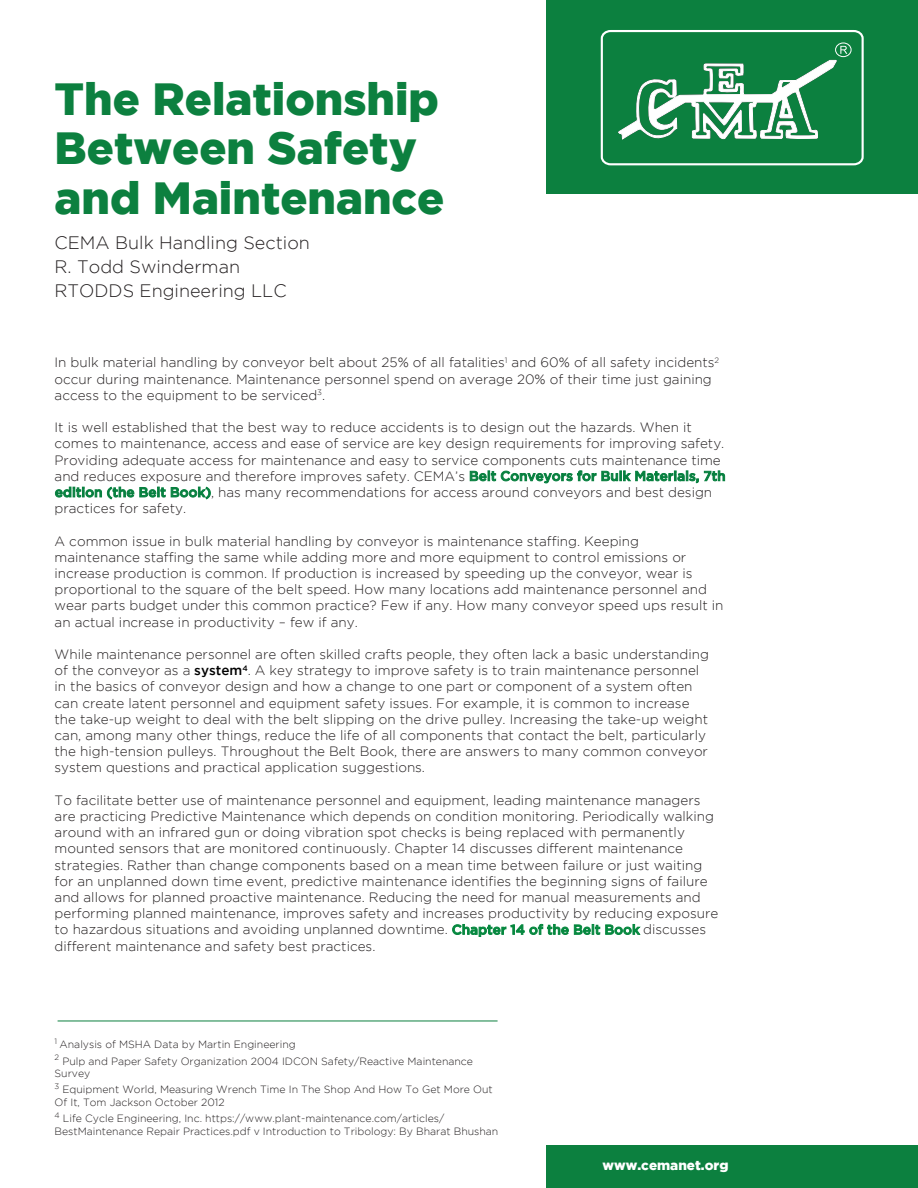
<style>
.page{position:relative;width:918px;height:1188px;background:#fff}
.page>*{position:absolute;margin:0;border:0;box-sizing:border-box;transform-origin:0 0}
.t1{font:900 45px/49.5px "Gotham";color:#0c803f}
.t2{font:300 18px/24px "Gotham";color:#231f20}
.t3{font:300 13.5px/16.2px "Gotham";color:#231f20}
.t4{font:900 13.5px "Gotham";color:#fff}
.t5{font:300 10.5px/16.2px "Gotham";color:#231f20}
.s1{font-weight:500;color:#07803f}
.s2{font-weight:500;color:#000}
.s3{font-weight:500;color:#06883f}
</style>
<div class="page">
<div style="left:547px;top:0;width:371px;height:193px;background:#0c803f"></div>
<hr style="left:58px;top:1021px;width:440px;height:1px;background:#0c803f">
<div style="left:547px;top:1146px;width:371px;height:42px;background:#0c803f"></div>
<svg style="left:601px;top:30px;width:263px;height:135px"></svg>
<h1 class="t1" style="left:55px;top:73px;width:391px">The Relationship<br>Between Safety and Maintenance</h1>
<h2 class="t2" style="left:55px;top:230px;width:257px">CEMA Bulk Handling Section<br>R. Todd Swinderman<br>RTODDS Engineering LLC</h2>
<p class="t3" style="left:55px;top:354px;width:666px">In bulk material handling by conveyor belt about 25% of all fatalities<sup>1</sup> and 60% of all safety incidents<sup>2 </sup>occur during maintenance. Maintenance personnel spend on average 20% of their time just gaining access to the equipment to be serviced<sup>3</sup>.</p>
<p class="t3" style="left:55px;top:419px;width:672px">It is well established that the best way to reduce accidents is to design out the hazards. When it comes to maintenance, access and ease of service are key design requirements for improving safety.<br>Providing adequate access for maintenance and easy to service components cuts maintenance time and reduces exposure and therefore improves safety. CEMA’s <span class="s1">Belt Conveyors for Bulk Materials, 7th edition (the Belt Book)</span>, has many recommendations for access around conveyors and best design practices for safety.</p>
<p class="t3" style="left:55px;top:533px;width:670px">A common issue in bulk material handling by conveyor is maintenance staffing. Keeping maintenance staffing the same while adding more and more equipment to control emissions or increase production is common. If production is increased by speeding up the conveyor, wear is proportional to the square of the belt speed. How many locations add maintenance personnel and wear parts budget under this common practice? Few if any. How many conveyor speed ups result in an actual increase in productivity – few if any.</p>
<p class="t3" style="left:55px;top:646px;width:656px">While maintenance personnel are often skilled crafts people, they often lack a basic understanding of the conveyor as a <span class="s2">system</span><sup>4</sup>. A key strategy to improve safety is to train maintenance personnel in the basics of conveyor design and how a change to one part or component of a system often can create latent personnel and equipment safety issues. For example, it is common to increase the take-up weight to deal with the belt slipping on the drive pulley. Increasing the take-up weight can, among many other things, reduce the life of all components that contact the belt, particularly the high-tension pulleys. Throughout the Belt Book, there are answers to many common conveyor system questions and practical application suggestions.</p>
<p class="t3" style="left:55px;top:792px;width:665px">To facilitate better use of maintenance personnel and equipment, leading maintenance managers are practicing Predictive Maintenance which depends on condition monitoring. Periodically walking around with an infrared gun or doing vibration spot checks is being replaced with permanently mounted sensors that are monitored continuously. Chapter 14 discusses different maintenance strategies. Rather than change components based on a mean time between failure or just waiting for an unplanned down time event, predictive maintenance identifies the beginning signs of failure and allows for planned proactive maintenance. Reducing the need for manual measurements and performing planned maintenance, improves safety and increases productivity by reducing exposure to hazardous situations and avoiding unplanned downtime. <span class="s3">Chapter 14 of the Belt Book</span> discusses different maintenance and safety best practices.</p>
<p class="t5" style="left:55px;top:1036px;width:420px"><sup>1</sup> Analysis of MSHA Data by Martin Engineering<br><sup>2</sup> Pulp and Paper Safety Organization 2004 IDCON Safety/Reactive Maintenance</p>
<p class="t5" style="left:55px;top:1065px;width:440px">Survey<br><sup>3</sup> Equipment World, Measuring Wrench Time In The Shop And How To Get More Out</p>
<p class="t5" style="left:55px;top:1094px;width:391px">Of It, Tom Jackson October 2012<br><sup>4</sup> Life Cycle Engineering, Inc. https://www.plant-maintenance.com/articles/</p>
<p class="t5" style="left:55px;top:1123px;width:445px">BestMaintenance Repair Practices.pdf v Introduction to Tribology: By Bharat Bhushan</p>
<p class="t4" style="left:603px;top:1157px;width:127px">www.cemanet.org</p>
</div>
